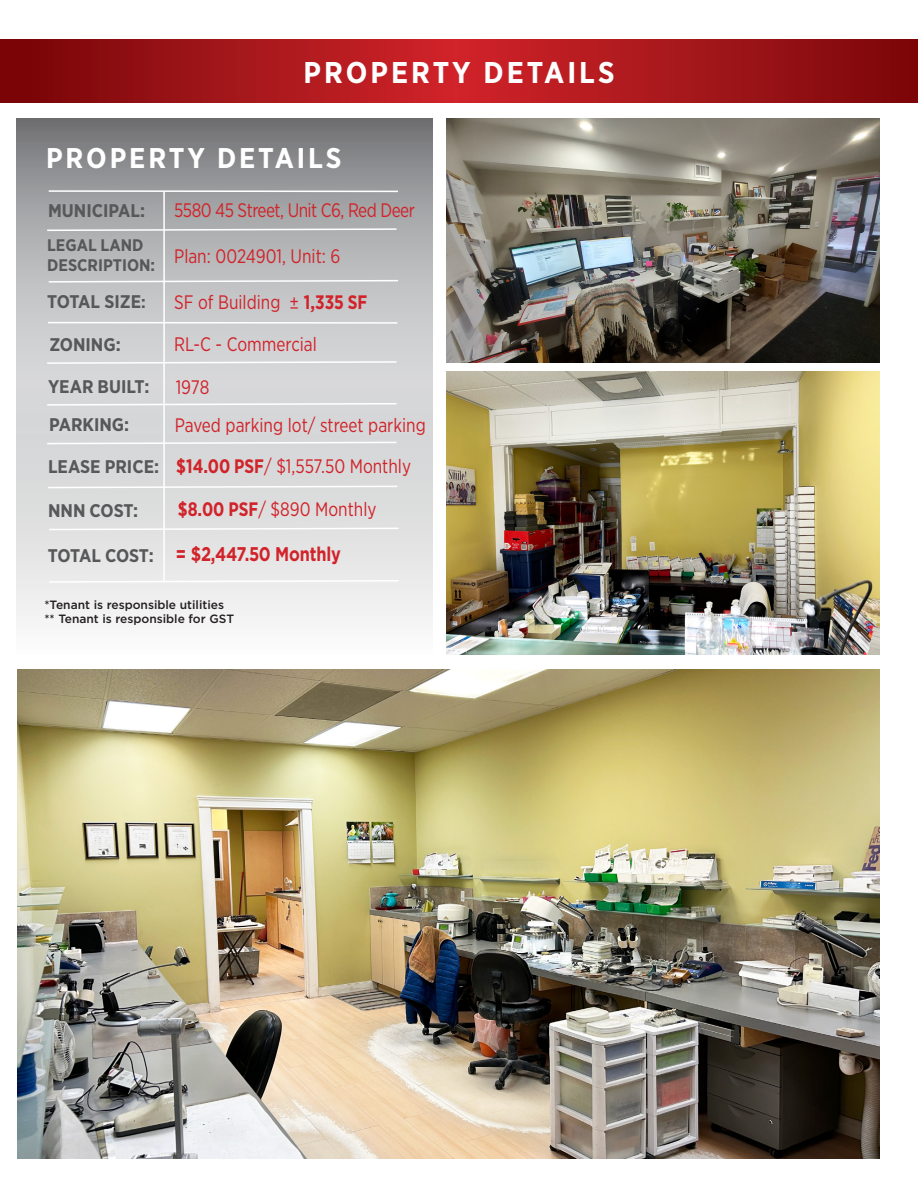
<style>
.page{position:relative;width:918px;height:1188px;background:#fff}
.page>*{position:absolute;margin:0;border:0;box-sizing:border-box;transform-origin:0 0}
.t1{font:700 30px "Gotham Narrow";letter-spacing:.1em;color:#fff}
.t2{font:700 28.5px "Gotham Narrow";letter-spacing:.1em;color:#fff}
.t3{font:700 19.8px "Gotham";letter-spacing:-.01em;color:#d1232a;scale:.82 1}
.t4{font:19.5px "Gotham Narrow";color:#d1232a;scale:.91 1}
.t5{font:19.5px "Gotham Narrow";letter-spacing:-.03em;color:#d1232a;scale:.91 1}
.t6{font:700 18.3px "Gotham Narrow";color:#57585a}
.t7{font:700 18.3px "Gotham Narrow";letter-spacing:-.02em;color:#57585a}
.t8{font:700 16.8px "Gotham Narrow";color:#57585a}
.t9{font:500 12px "Gotham";color:#231f20}
.s1{font-size:16.8px}
.s2{font-weight:700}
</style>
<div class="page">
<img style="left:447px;top:371px;width:433px;height:284px">
<svg style="left:17px;top:119px;width:416px;height:501px;background:#c5c5c7"></svg>
<hr style="left:163px;top:191px;width:2px;height:390px;background:#fff">
<svg style="left:0;top:40px;width:918px;height:62px;background:#a31519"></svg>
<svg style="left:46px;top:228px;width:352px;height:4px"></svg>
<hr style="left:49px;top:190px;width:349px;height:2px;background:#fff">
<svg style="left:47px;top:279px;width:353px;height:4px"></svg>
<svg style="left:46px;top:360px;width:352px;height:5px"></svg>
<svg style="left:46px;top:402px;width:352px;height:4px"></svg>
<svg style="left:46px;top:441px;width:352px;height:4px"></svg>
<svg style="left:46px;top:485px;width:353px;height:4px"></svg>
<hr style="left:48px;top:322px;width:349px;height:2px;background:#fff">
<svg style="left:48px;top:527px;width:352px;height:4px"></svg>
<svg style="left:48px;top:579px;width:352px;height:4px"></svg>
<img style="left:447px;top:119px;width:433px;height:244px">
<img style="left:17px;top:670px;width:863px;height:488px">
<p class="t1" style="left:303px;top:53px;width:313px">PROPERTY DETAILS</p>
<h2 class="t2" style="left:46px;top:140px;width:297px">PROPERTY DETAILS</h2>
<p class="t6" style="left:48px;top:199px;width:99px">MUNICIPAL:</p>
<p class="t5" style="left:174px;top:198px;width:266px">5580 45 Street, Unit C6, Red Deer</p>
<p class="t8" style="left:47px;top:234px;width:98px">LEGAL LAND</p>
<p class="t8" style="left:47px;top:254px;width:110px">DESCRIPTION:</p>
<p class="t4" style="left:174px;top:244px;width:184px">Plan: 0024901, Unit: 6</p>
<p class="t6" style="left:47px;top:290px;width:100px">TOTAL SIZE<span class="s1">:</span></p>
<p class="t4" style="left:174px;top:290px;width:214px">SF of Building ± <span class="s2">1,335 SF</span></p>
<p class="t6" style="left:49px;top:332px;width:73px">ZONING:</p>
<p class="t4" style="left:174px;top:332px;width:158px">RL-C - Commercial</p>
<p class="t6" style="left:48px;top:375px;width:103px">YEAR BUILT:</p>
<p class="t4" style="left:176px;top:375px;width:38px">1978</p>
<p class="t6" style="left:49px;top:413px;width:82px">PARKING:</p>
<p class="t6" style="left:48px;top:454px;width:113px">LEASE PRICE:</p>
<p class="t6" style="left:48px;top:499px;width:92px">NNN COST:</p>
<p class="t4" style="left:175px;top:413px;width:277px">Paved parking lot/ street parking</p>
<p class="t4" style="left:176px;top:454px;width:259px"><span class="s2">$14.00 PSF</span>/ $1,557.50 Monthly</p>
<p class="t4" style="left:178px;top:497px;width:220px"><span class="s2">$8.00 PSF</span>/ $890 Monthly</p>
<p class="t7" style="left:48px;top:543px;width:107px">TOTAL COST:</p>
<p class="t3" style="left:176px;top:541px;width:203px">= $2,447.50 Monthly</p>
<p class="t9" style="left:44px;top:597px;width:181px">*Tenant is responsible utilities</p>
<p class="t9" style="left:44px;top:611px;width:191px">** Tenant is responsible for GST</p>
</div>
